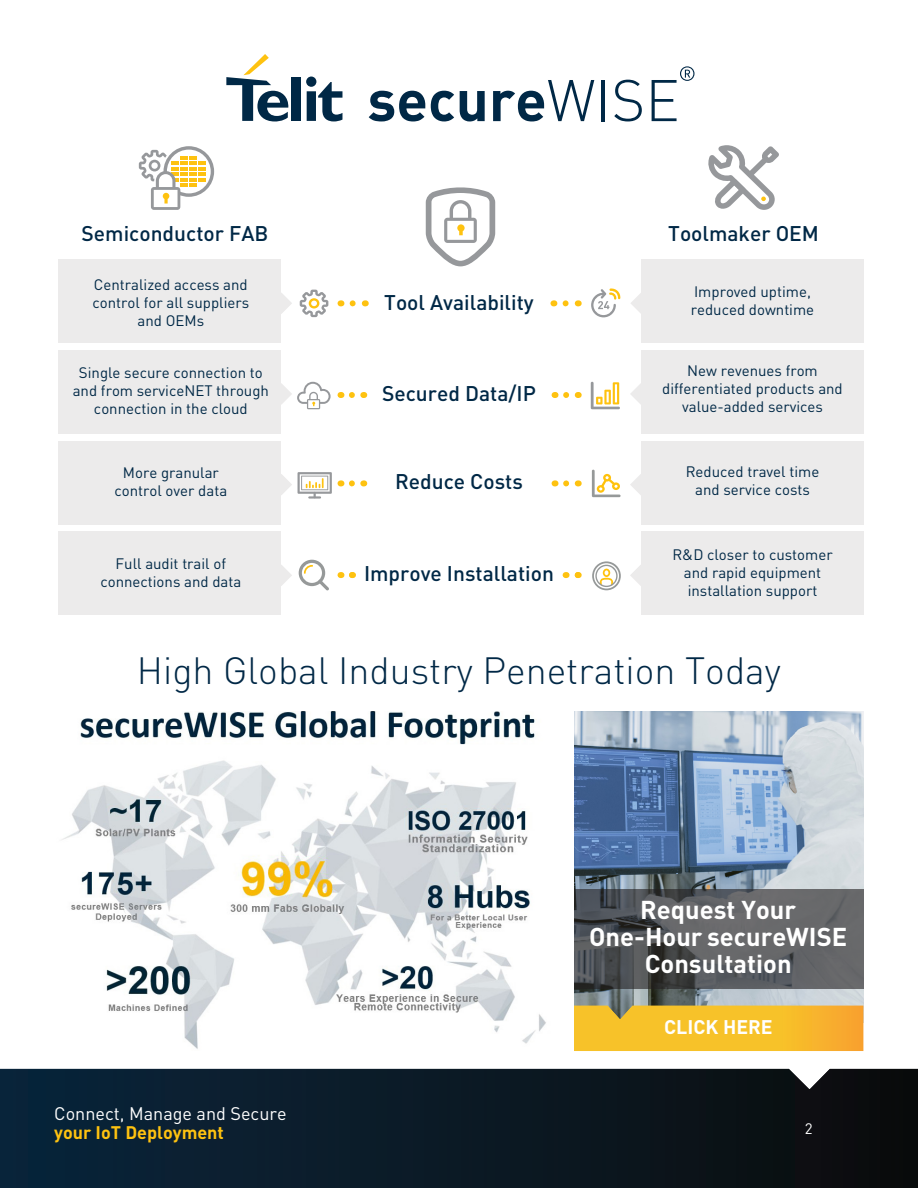
<style>
.page{position:relative;width:918px;height:1188px;background:#fff}
.page>*{position:absolute;margin:0;border:0;box-sizing:border-box;transform-origin:0 0}
.t1{font:300 37.5px "DIN";color:#002846}
.t2{font:700 25.5px/27px "DIN";color:#fff;text-align:center}
.t3{font:500 21px "DIN";color:#002846}
.t4{font:700 19.5px "DIN";color:#fff}
.t5{font:18px "DIN";color:#fff}
.t6{font:700 18px "DIN";color:#fec210}
.t7{font:15px/18px "DIN";color:#002846;text-align:center}
.t8{font:15px "DIN";color:#fff}
</style>
<div class="page">
<img style="left:62px;top:712px;width:484px;height:337px">
<div style="left:59px;top:259px;width:222px;height:84px;background:#ecebeb"></div>
<svg style="left:281px;top:293px;width:11px;height:21px"></svg>
<div style="left:59px;top:350px;width:222px;height:84px;background:#ecebeb"></div>
<div style="left:59px;top:441px;width:222px;height:84px;background:#ecebeb"></div>
<svg style="left:281px;top:474px;width:11px;height:21px"></svg>
<div style="left:59px;top:532px;width:222px;height:83px;background:#ecebeb"></div>
<svg style="left:281px;top:565px;width:11px;height:21px"></svg>
<div style="left:641px;top:350px;width:223px;height:84px;background:#ecebeb"></div>
<svg style="left:630px;top:383px;width:11px;height:21px"></svg>
<div style="left:641px;top:441px;width:223px;height:84px;background:#ecebeb"></div>
<svg style="left:630px;top:474px;width:11px;height:21px"></svg>
<div style="left:641px;top:532px;width:223px;height:83px;background:#ecebeb"></div>
<svg style="left:630px;top:565px;width:11px;height:21px"></svg>
<div style="left:641px;top:259px;width:223px;height:84px;background:#ecebeb"></div>
<svg style="left:631px;top:293px;width:10px;height:20px"></svg>
<svg style="left:0;top:1069px;width:918px;height:119px;background:#0b1a25"></svg>
<svg style="left:369px;top:91px;width:56px;height:30px"></svg>
<svg style="left:431px;top:91px;width:23px;height:30px"></svg>
<svg style="left:460px;top:91px;width:25px;height:30px"></svg>
<svg style="left:493px;top:80px;width:101px;height:41px"></svg>
<hr style="left:602px;top:80px;width:3px;height:41px;background:#002846">
<svg style="left:614px;top:80px;width:28px;height:41px"></svg>
<svg style="left:652px;top:66px;width:42px;height:55px"></svg>
<svg style="left:226px;top:54px;width:63px;height:67px"></svg>
<div style="left:292px;top:77px;width:9px;height:44px;background:#002846"></div>
<svg style="left:306px;top:77px;width:36px;height:44px"></svg>
<svg style="left:139px;top:146px;width:75px;height:64px"></svg>
<svg style="left:708px;top:145px;width:71px;height:65px"></svg>
<svg style="left:353px;top:300px;width:3px;height:6px"></svg>
<svg style="left:566px;top:300px;width:3px;height:6px"></svg>
<svg style="left:352px;top:392px;width:12px;height:6px"></svg>
<svg style="left:341px;top:572px;width:12px;height:6px"></svg>
<svg style="left:352px;top:480px;width:12px;height:6px"></svg>
<svg style="left:566px;top:392px;width:4px;height:6px"></svg>
<svg style="left:566px;top:572px;width:13px;height:6px"></svg>
<svg style="left:566px;top:480px;width:4px;height:6px"></svg>
<svg style="left:426px;top:187px;width:69px;height:79px"></svg>
<svg style="left:300px;top:290px;width:28px;height:27px"></svg>
<svg style="left:591px;top:288px;width:29px;height:29px"></svg>
<svg style="left:281px;top:382px;width:50px;height:27px"></svg>
<svg style="left:591px;top:382px;width:29px;height:27px"></svg>
<svg style="left:298px;top:472px;width:34px;height:27px"></svg>
<svg style="left:592px;top:470px;width:29px;height:27px"></svg>
<svg style="left:299px;top:560px;width:30px;height:30px"></svg>
<svg style="left:592px;top:561px;width:29px;height:29px"></svg>
<img style="left:574px;top:712px;width:290px;height:293px">
<svg style="left:574px;top:889px;width:290px;height:100px;background:#595b5e"></svg>
<svg style="left:574px;top:1005px;width:290px;height:46px;background:#f4bb2c"></svg>
<h3 class="t3" style="left:668px;top:225px;width:152px">Toolmaker OEM</h3>
<h3 class="t3" style="left:82px;top:225px;width:188px">Semiconductor FAB</h3>
<p class="t7" style="left:93px;top:275px;width:158px">Centralized access and control for all suppliers and OEMs</p>
<p class="t7" style="left:691px;top:283px;width:125px;text-align:left">Improved uptime, reduced downtime</p>
<h3 class="t3" style="left:384px;top:293px;width:151px">Tool Availability</h3>
<p class="t7" style="left:73px;top:363px;width:198px">Single secure connection to and from serviceNET through connection in the cloud</p>
<p class="t7" style="left:114px;top:464px;width:114px">More granular control over data</p>
<p class="t7" style="left:100px;top:554px;width:142px">Full audit trail of connections and data</p>
<h3 class="t3" style="left:382px;top:385px;width:155px">Secured Data/IP</h3>
<h3 class="t3" style="left:395px;top:472px;width:129px">Reduce Costs</h3>
<h3 class="t3" style="left:364px;top:564px;width:191px">Improve Installation</h3>
<p class="t7" style="left:662px;top:362px;width:182px">New revenues from differentiated products and value-added services</p>
<p class="t7" style="left:686px;top:462px;width:135px">Reduced travel time and service costs</p>
<p class="t7" style="left:672px;top:545px;width:162px">R&amp;D closer to customer and rapid equipment installation support</p>
<h1 class="t1" style="left:137px;top:657px;width:646px">High Global Industry Penetration Today</h1>
<h2 class="t2" style="left:589px;top:899px;width:260px">Request Your<br>One-Hour secureWISE<br>Consultation</h2>
<p class="t5" style="left:54px;top:1103px;width:234px">Connect, Manage and Secure</p>
<p class="t6" style="left:54px;top:1126px;width:171px">your IoT Deployment</p>
<h3 class="t4" style="left:664px;top:1020px;width:110px">CLICK HERE</h3>
<p class="t8" style="left:805px;top:1120px;width:9px">2</p>
</div>
